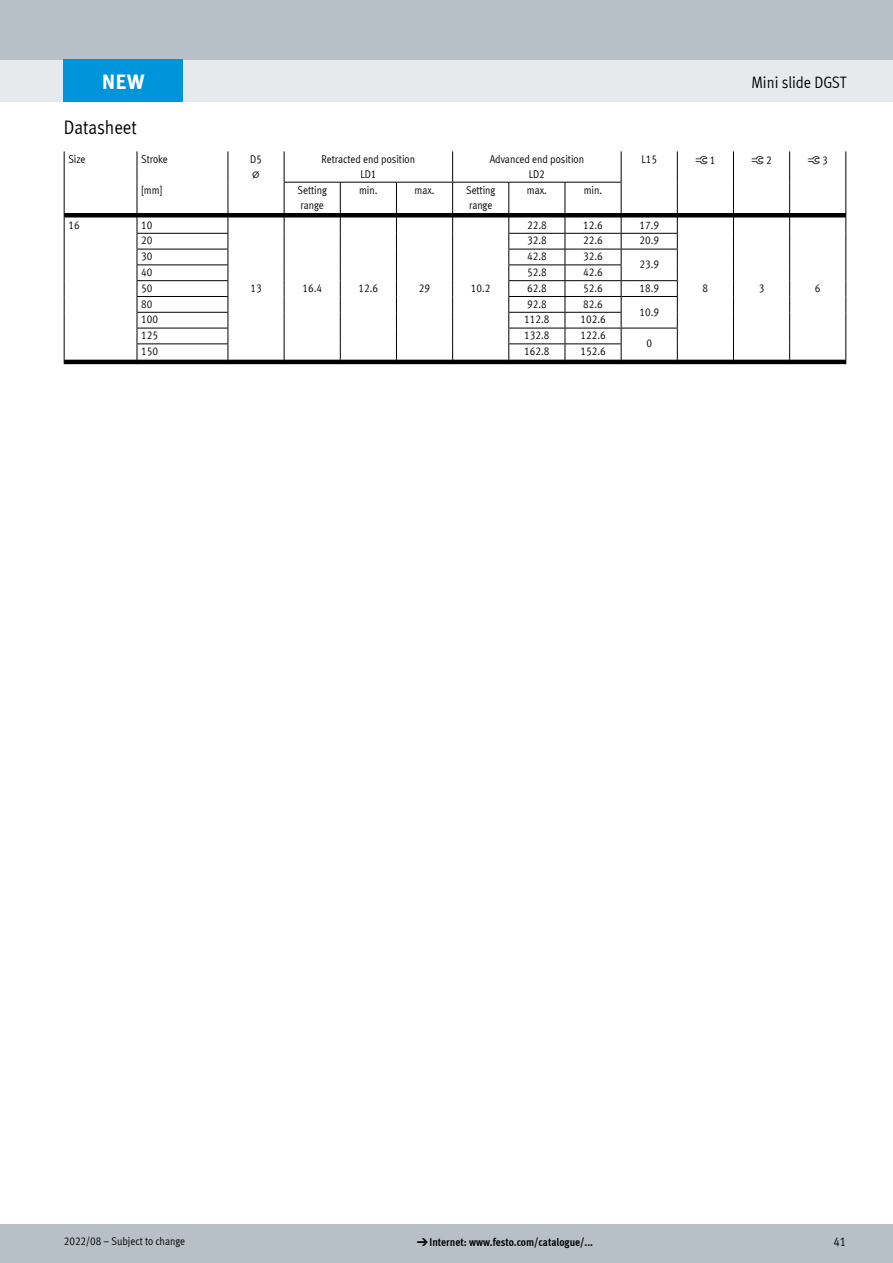
<style>
.page{position:relative;width:893px;height:1263px;background:#fff}
.page>*{position:absolute;margin:0;border:0;box-sizing:border-box;transform-origin:0 0}
.t1{font:700 21px "Meta Plus LF";color:#fff}
.FES_title_section{font:19.5px "Meta Cond LF";color:#000}
.FES_title_family{font:16.5px "Meta Cond LF";color:#000}
.t2{font:12.75px "Meta Cond LF";color:#000}
.FES_tab_regular_cent{font:11.25px "Meta Cond LF";color:#000}
.FES_tab_head_2_centr{font:11.25px/15px "Meta Cond LF";color:#000}
.t3{font:700 11.25px "Meta Cond LF";color:#000}
.FES_tab_regular{font:11.25px "Meta Cond LF";color:#000}
.FES_tab_head_2{font:11.25px "Meta Cond LF";letter-spacing:-.005em;color:#000}
.FES_tab_head_2_centr-2{font:11.25px "Meto Pict 182";color:#000}
.s1{font-family:"Meta Cond LF"}
.s2{font-family:"Meto Pict 182";font-weight:400}
</style>
<div class="page">
<div style="left:0;top:1225px;width:893px;height:38px;background:#b6c0c6"></div>
<div style="left:0;top:60px;width:893px;height:42px;background:#e7eaec"></div>
<div style="left:0;top:0;width:893px;height:60px;background:#b6c0c6"></div>
<svg style="left:65px;top:213px;width:780px;height:151px"></svg>
<hr style="left:137px;top:233px;width:91px;height:1px;background:#000">
<hr style="left:508px;top:233px;width:57px;height:1px;background:#000">
<hr style="left:565px;top:233px;width:56px;height:1px;background:#000">
<hr style="left:621px;top:233px;width:57px;height:1px;background:#000">
<hr style="left:137px;top:249px;width:91px;height:1px;background:#000">
<hr style="left:508px;top:249px;width:57px;height:1px;background:#000">
<hr style="left:565px;top:249px;width:56px;height:1px;background:#000">
<hr style="left:621px;top:249px;width:57px;height:1px;background:#000">
<hr style="left:137px;top:264px;width:91px;height:1px;background:#000">
<hr style="left:508px;top:264px;width:57px;height:1px;background:#000">
<hr style="left:565px;top:264px;width:56px;height:1px;background:#000">
<hr style="left:137px;top:280px;width:91px;height:1px;background:#000">
<hr style="left:508px;top:280px;width:57px;height:1px;background:#000">
<hr style="left:565px;top:280px;width:56px;height:1px;background:#000">
<hr style="left:621px;top:280px;width:57px;height:1px;background:#000">
<hr style="left:137px;top:296px;width:91px;height:1px;background:#000">
<hr style="left:508px;top:296px;width:57px;height:1px;background:#000">
<hr style="left:565px;top:296px;width:56px;height:1px;background:#000">
<hr style="left:621px;top:296px;width:57px;height:1px;background:#000">
<hr style="left:137px;top:312px;width:91px;height:1px;background:#000">
<hr style="left:508px;top:312px;width:57px;height:1px;background:#000">
<hr style="left:565px;top:312px;width:56px;height:1px;background:#000">
<hr style="left:137px;top:328px;width:91px;height:1px;background:#000">
<hr style="left:64px;top:151px;width:1px;height:31px;background:#000">
<hr style="left:137px;top:151px;width:1px;height:31px;background:#000">
<hr style="left:284px;top:151px;width:1px;height:31px;background:#000">
<hr style="left:284px;top:182px;width:56px;height:1px;background:#000">
<hr style="left:340px;top:182px;width:56px;height:1px;background:#000">
<hr style="left:396px;top:182px;width:57px;height:1px;background:#000">
<hr style="left:452px;top:151px;width:1px;height:31px;background:#000">
<hr style="left:621px;top:151px;width:1px;height:31px;background:#000">
<hr style="left:453px;top:182px;width:56px;height:1px;background:#000">
<hr style="left:509px;top:182px;width:56px;height:1px;background:#000">
<hr style="left:565px;top:182px;width:56px;height:1px;background:#000">
<hr style="left:228px;top:151px;width:1px;height:31px;background:#000">
<hr style="left:677px;top:151px;width:1px;height:31px;background:#000">
<hr style="left:733px;top:151px;width:1px;height:31px;background:#000">
<hr style="left:789px;top:151px;width:1px;height:31px;background:#000">
<hr style="left:845px;top:151px;width:1px;height:31px;background:#000">
<hr style="left:64px;top:182px;width:1px;height:31px;background:#000">
<hr style="left:137px;top:182px;width:1px;height:31px;background:#000">
<hr style="left:228px;top:182px;width:1px;height:31px;background:#000">
<hr style="left:284px;top:183px;width:1px;height:30px;background:#000">
<hr style="left:340px;top:183px;width:1px;height:30px;background:#000">
<hr style="left:396px;top:183px;width:1px;height:30px;background:#000">
<hr style="left:452px;top:183px;width:1px;height:30px;background:#000">
<hr style="left:508px;top:183px;width:1px;height:30px;background:#000">
<hr style="left:565px;top:183px;width:1px;height:30px;background:#000">
<hr style="left:621px;top:183px;width:1px;height:30px;background:#000">
<hr style="left:677px;top:182px;width:1px;height:31px;background:#000">
<hr style="left:733px;top:182px;width:1px;height:31px;background:#000">
<hr style="left:789px;top:182px;width:1px;height:31px;background:#000">
<hr style="left:845px;top:182px;width:1px;height:31px;background:#000">
<svg style="left:64px;top:213px;width:1px;height:151px"></svg>
<hr style="left:137px;top:343px;width:91px;height:1px;background:#000">
<svg style="left:137px;top:213px;width:1px;height:151px"></svg>
<svg style="left:228px;top:213px;width:1px;height:151px"></svg>
<svg style="left:284px;top:213px;width:1px;height:151px"></svg>
<svg style="left:340px;top:213px;width:1px;height:151px"></svg>
<svg style="left:396px;top:213px;width:1px;height:151px"></svg>
<hr style="left:508px;top:328px;width:57px;height:1px;background:#000">
<hr style="left:508px;top:343px;width:57px;height:1px;background:#000">
<svg style="left:452px;top:213px;width:1px;height:151px"></svg>
<svg style="left:508px;top:213px;width:1px;height:151px"></svg>
<hr style="left:565px;top:328px;width:56px;height:1px;background:#000">
<hr style="left:565px;top:343px;width:56px;height:1px;background:#000">
<svg style="left:565px;top:213px;width:1px;height:151px"></svg>
<hr style="left:621px;top:328px;width:57px;height:1px;background:#000">
<svg style="left:621px;top:213px;width:1px;height:151px"></svg>
<svg style="left:677px;top:213px;width:1px;height:151px"></svg>
<svg style="left:733px;top:213px;width:1px;height:151px"></svg>
<svg style="left:789px;top:213px;width:1px;height:151px"></svg>
<svg style="left:845px;top:213px;width:1px;height:151px"></svg>
<div style="left:64px;top:60px;width:119px;height:42px;background:#0095db"></div>
<p class="t1" style="left:102px;top:68px;width:44px">NEW</p>
<p class="FES_title_section" style="left:64px;top:116px;width:75px">Datasheet</p>
<p class="FES_tab_head_2" style="left:68px;top:152px;width:19px">Size</p>
<p class="FES_tab_head_2" style="left:141px;top:152px;width:28px">Stroke</p>
<p class="FES_tab_head_2_centr" style="left:250px;top:151px;width:13px">D5</p>
<p class="FES_tab_head_2_centr-2" style="left:253px;top:167px;width:8px">@</p>
<p class="FES_tab_head_2_centr" style="left:322px;top:151px;width:95px">Retracted end position</p>
<p class="FES_tab_head_2_centr" style="left:360px;top:166px;width:18px">LD1</p>
<p class="FES_tab_head_2_centr" style="left:490px;top:151px;width:96px">Advanced end position</p>
<p class="FES_tab_head_2_centr" style="left:529px;top:166px;width:18px">LD2</p>
<p class="FES_tab_head_2" style="left:141px;top:183px;width:23px">[mm]</p>
<p class="FES_tab_head_2_centr" style="left:298px;top:182px;width:31px">Setting range</p>
<p class="FES_tab_head_2_centr" style="left:359px;top:182px;width:20px">min.</p>
<p class="FES_tab_head_2_centr" style="left:414px;top:182px;width:22px">max.</p>
<p class="FES_tab_head_2_centr" style="left:466px;top:182px;width:31px">Setting range</p>
<p class="FES_tab_head_2_centr" style="left:527px;top:182px;width:22px">max.</p>
<p class="FES_tab_head_2_centr" style="left:584px;top:182px;width:20px">min.</p>
<p class="FES_title_family" style="left:751px;top:72px;width:96px">Mini slide DGST</p>
<p class="FES_tab_head_2_centr" style="left:641px;top:151px;width:17px">L15</p>
<p class="FES_tab_head_2_centr-2" style="left:695px;top:153px;width:22px">ß <span class="s1">1</span></p>
<p class="FES_tab_head_2_centr-2" style="left:751px;top:153px;width:22px">ß <span class="s1">2</span></p>
<p class="FES_tab_head_2_centr-2" style="left:808px;top:153px;width:22px">ß <span class="s1">3</span></p>
<p class="FES_tab_regular" style="left:68px;top:218px;width:13px">16</p>
<p class="FES_tab_regular" style="left:141px;top:218px;width:13px">10</p>
<p class="FES_tab_regular_cent" style="left:527px;top:218px;width:21px">22.8</p>
<p class="FES_tab_regular_cent" style="left:583px;top:218px;width:21px">12.6</p>
<p class="FES_tab_regular_cent" style="left:639px;top:218px;width:21px">17.9</p>
<p class="FES_tab_regular" style="left:141px;top:234px;width:13px">20</p>
<p class="FES_tab_regular_cent" style="left:527px;top:234px;width:21px">32.8</p>
<p class="FES_tab_regular_cent" style="left:583px;top:234px;width:21px">22.6</p>
<p class="FES_tab_regular_cent" style="left:639px;top:234px;width:21px">20.9</p>
<p class="FES_tab_regular" style="left:141px;top:249px;width:13px">30</p>
<p class="FES_tab_regular_cent" style="left:527px;top:249px;width:21px">42.8</p>
<p class="FES_tab_regular_cent" style="left:583px;top:249px;width:21px">32.6</p>
<p class="FES_tab_regular_cent" style="left:639px;top:257px;width:21px">23.9</p>
<p class="FES_tab_regular" style="left:141px;top:265px;width:13px">40</p>
<p class="FES_tab_regular_cent" style="left:527px;top:265px;width:21px">52.8</p>
<p class="FES_tab_regular_cent" style="left:583px;top:265px;width:21px">42.6</p>
<p class="FES_tab_regular" style="left:141px;top:281px;width:13px">50</p>
<p class="FES_tab_regular_cent" style="left:527px;top:281px;width:21px">62.8</p>
<p class="FES_tab_regular_cent" style="left:583px;top:281px;width:21px">52.6</p>
<p class="FES_tab_regular_cent" style="left:639px;top:281px;width:21px">18.9</p>
<p class="FES_tab_regular" style="left:141px;top:297px;width:13px">80</p>
<p class="FES_tab_regular_cent" style="left:527px;top:297px;width:21px">92.8</p>
<p class="FES_tab_regular_cent" style="left:583px;top:297px;width:21px">82.6</p>
<p class="FES_tab_regular_cent" style="left:639px;top:305px;width:21px">10.9</p>
<p class="FES_tab_regular" style="left:141px;top:313px;width:18px">100</p>
<p class="FES_tab_regular_cent" style="left:524px;top:313px;width:27px">112.8</p>
<p class="FES_tab_regular_cent" style="left:580px;top:313px;width:27px">102.6</p>
<p class="FES_tab_regular" style="left:141px;top:328px;width:18px">125</p>
<p class="FES_tab_regular_cent" style="left:524px;top:328px;width:27px">132.8</p>
<p class="FES_tab_regular_cent" style="left:580px;top:328px;width:27px">122.6</p>
<p class="FES_tab_regular_cent" style="left:646px;top:336px;width:7px">0</p>
<p class="FES_tab_regular" style="left:141px;top:344px;width:18px">150</p>
<p class="FES_tab_regular_cent" style="left:524px;top:344px;width:27px">162.8</p>
<p class="FES_tab_regular_cent" style="left:580px;top:344px;width:27px">152.6</p>
<p class="FES_tab_regular_cent" style="left:250px;top:281px;width:13px">13</p>
<p class="FES_tab_regular_cent" style="left:302px;top:281px;width:21px">16.4</p>
<p class="FES_tab_regular_cent" style="left:359px;top:281px;width:21px">12.6</p>
<p class="FES_tab_regular_cent" style="left:419px;top:281px;width:13px">29</p>
<p class="FES_tab_regular_cent" style="left:471px;top:281px;width:21px">10.2</p>
<p class="FES_tab_regular_cent" style="left:703px;top:281px;width:7px">8</p>
<p class="FES_tab_regular_cent" style="left:759px;top:281px;width:7px">3</p>
<p class="FES_tab_regular_cent" style="left:815px;top:281px;width:7px">6</p>
<p class="FES_tab_head_2_centr" style="left:64px;top:1233px;width:123px">2022/08 – Subject to change</p>
<p class="t3" style="left:417px;top:1235px;width:178px"><span class="s2">d</span>Internet: www.festo.com/catalogue/...</p>
<p class="t2" style="left:833px;top:1234px;width:14px">41</p>
</div>
